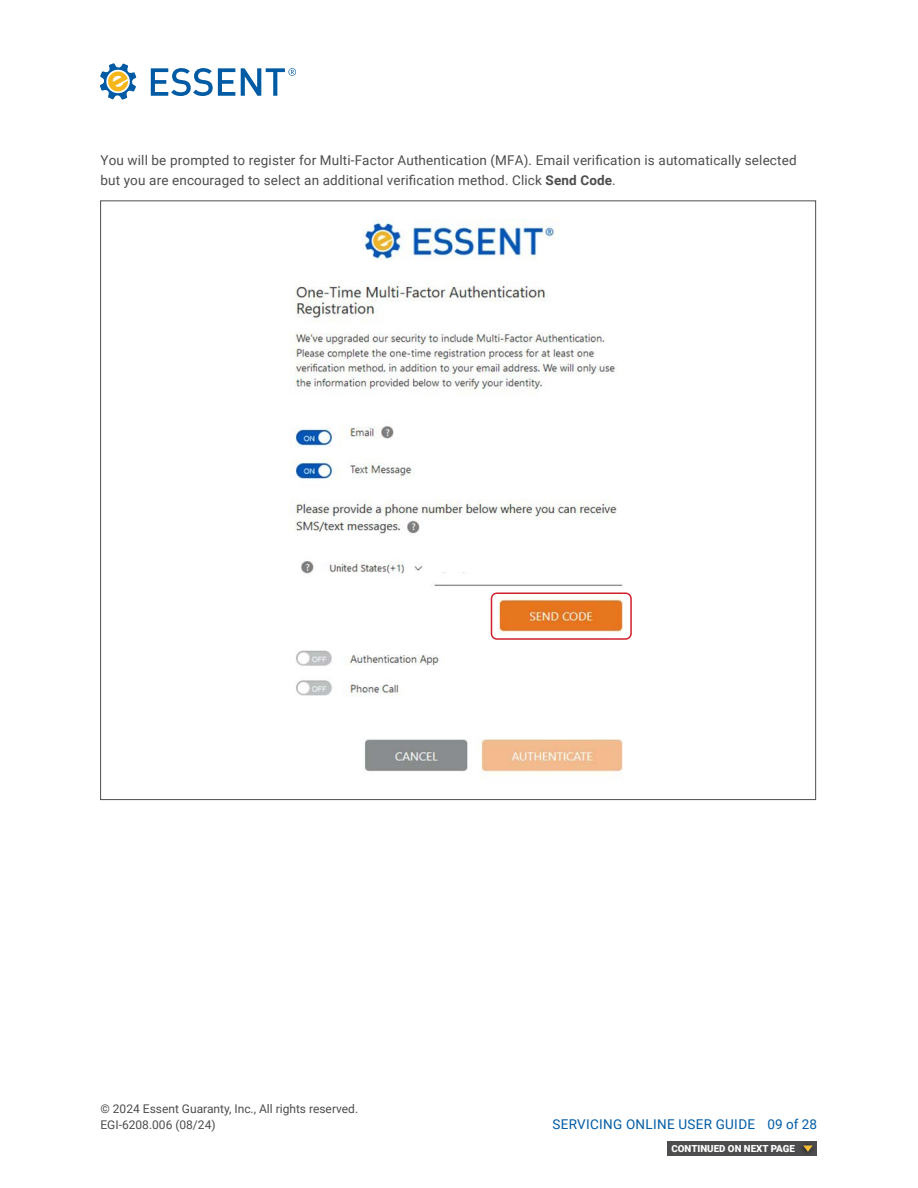
<style>
.page{position:relative;width:918px;height:1188px;background:#fff}
.page>*{position:absolute;margin:0;border:0;box-sizing:border-box;transform-origin:0 0}
.t1{font:13.5px/19.5px "Roboto";letter-spacing:.01em;color:#4d4d4f}
.t2{font:13.5px "Roboto";letter-spacing:.025em;color:#005ba4}
.t3{font:12px/16.5px "Roboto";color:#4d4d4f}
.t4{font:900 9.75px "Roboto";color:#fff}
.s1{font-weight:700}
</style>
<div class="page">
<svg style="left:151px;top:68px;width:84px;height:28px"></svg>
<svg style="left:241px;top:68px;width:55px;height:28px"></svg>
<svg style="left:100px;top:63px;width:36px;height:37px"></svg>
<div style="left:667px;top:1141px;width:150px;height:15px;background:#4d4d4f"></div>
<svg style="left:802px;top:1143px;width:11px;height:10px"></svg>
<img style="left:290px;top:219px;width:341px;height:561px">
<div style="left:491px;top:593px;width:141px;height:47px;border:2px solid #cf202b;border-radius:5px"></div>
<div style="left:342px;top:439px;width:74px;height:15px;background:#fff"></div>
<div style="left:435px;top:557px;width:84px;height:15px;background:#fff"></div>
<p class="t1" style="left:100px;top:150px;width:698px">You will be prompted to register for Multi-Factor Authentication (MFA). Email verification is automatically selected but you are encouraged to select an additional verification method. Click <span class="s1">Send Code</span>.</p>
<p class="t3" style="left:100px;top:1100px;width:259px">© 2024 Essent Guaranty, Inc., All rights reserved.<br>EGI-6208.006 (08/24)</p>
<p class="t2" style="left:552px;top:1115px;width:266px">SERVICING ONLINE USER GUIDE 09 of 28</p>
<p class="t4" style="left:672px;top:1141px;width:125px">CONTINUED ON NEXT PAGE</p>
</div>
